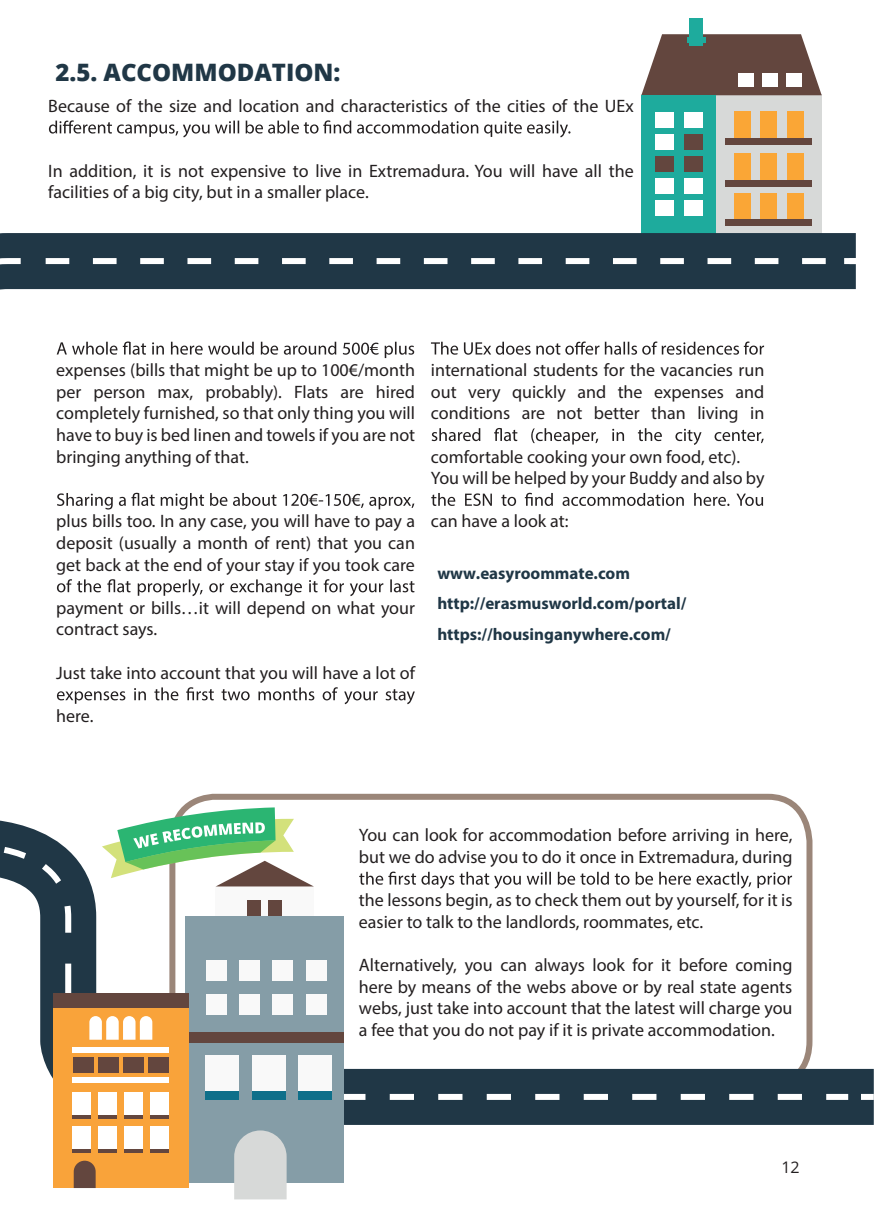
<style>
.page{position:relative;width:876px;height:1225px;background:#fff}
.page>*{position:absolute;margin:0;border:0;box-sizing:border-box;transform-origin:0 0}
.t1{font:800 24px "Open Sans";color:#203746}
.t2{font:18px/21.6px "Myriad Pro";color:#231f20}
.t3{font:700 17px/30.4px "Myriad Pro";color:#203746}
.t4{font:16px "Open Sans";color:#231f20}
</style>
<div class="page">
<div style="left:641px;top:94px;width:181px;height:187px;background:#d7d9d8"></div>
<svg style="left:641px;top:34px;width:181px;height:61px;background:#785f58"></svg>
<div style="left:641px;top:95px;width:75px;height:186px;background:#1eab9d"></div>
<div style="left:787px;top:111px;width:17px;height:28px;background:#faa636"></div>
<div style="left:761px;top:111px;width:16px;height:28px;background:#faa636"></div>
<div style="left:734px;top:111px;width:17px;height:28px;background:#faa636"></div>
<div style="left:787px;top:153px;width:17px;height:28px;background:#faa636"></div>
<div style="left:761px;top:153px;width:16px;height:28px;background:#faa636"></div>
<div style="left:734px;top:153px;width:17px;height:28px;background:#faa636"></div>
<div style="left:787px;top:193px;width:17px;height:28px;background:#faa636"></div>
<div style="left:761px;top:193px;width:16px;height:28px;background:#faa636"></div>
<div style="left:734px;top:193px;width:17px;height:28px;background:#faa636"></div>
<div style="left:684px;top:112px;width:18px;height:16px;background:#fff"></div>
<div style="left:655px;top:112px;width:18px;height:16px;background:#fff"></div>
<div style="left:684px;top:134px;width:18px;height:16px;background:#63463e"></div>
<div style="left:655px;top:134px;width:18px;height:16px;background:#fff"></div>
<div style="left:684px;top:156px;width:18px;height:16px;background:#63463e"></div>
<div style="left:655px;top:156px;width:18px;height:16px;background:#63463e"></div>
<div style="left:684px;top:179px;width:18px;height:15px;background:#fff"></div>
<div style="left:655px;top:179px;width:18px;height:15px;background:#fff"></div>
<div style="left:684px;top:201px;width:18px;height:15px;background:#fff"></div>
<div style="left:655px;top:201px;width:18px;height:15px;background:#fff"></div>
<div style="left:726px;top:138px;width:86px;height:7px;background:#63463e"></div>
<div style="left:726px;top:180px;width:86px;height:7px;background:#63463e"></div>
<div style="left:786px;top:74px;width:15px;height:13px;background:#fff"></div>
<div style="left:762px;top:74px;width:15px;height:13px;background:#fff"></div>
<div style="left:738px;top:74px;width:15px;height:13px;background:#fff"></div>
<div style="left:689px;top:19px;width:14px;height:27px;background:#1eab9d"></div>
<div style="left:687px;top:37px;width:18px;height:5px;background:#1eab9d"></div>
<svg style="left:0;top:793px;width:874px;height:332px"></svg>
<svg style="left:0;top:205px;width:856px;height:50px"></svg>
<svg style="left:0;top:840px;width:874px;height:263px"></svg>
<svg style="left:0;top:255px;width:856px;height:104px"></svg>
<div style="left:216px;top:886px;width:98px;height:69px;background:#f9f9f9"></div>
<svg style="left:102px;top:807px;width:212px;height:79px"></svg>
<div style="left:248px;top:900px;width:13px;height:26px;background:#63463e"></div>
<div style="left:269px;top:900px;width:13px;height:26px;background:#63463e"></div>
<div style="left:186px;top:916px;width:158px;height:266px;background:#859da7"></div>
<div style="left:206px;top:960px;width:21px;height:20px;background:#f9f9f9"></div>
<div style="left:239px;top:960px;width:21px;height:20px;background:#f9f9f9"></div>
<div style="left:272px;top:960px;width:21px;height:20px;background:#f9f9f9"></div>
<div style="left:306px;top:960px;width:20px;height:20px;background:#f9f9f9"></div>
<div style="left:206px;top:994px;width:21px;height:21px;background:#f9f9f9"></div>
<div style="left:239px;top:994px;width:21px;height:21px;background:#f9f9f9"></div>
<div style="left:272px;top:994px;width:21px;height:21px;background:#f9f9f9"></div>
<div style="left:306px;top:994px;width:20px;height:21px;background:#f9f9f9"></div>
<div style="left:186px;top:1031px;width:158px;height:11px;background:#63463e"></div>
<div style="left:206px;top:1055px;width:33px;height:45px;background:#f9f9f9"></div>
<div style="left:252px;top:1055px;width:33px;height:45px;background:#f9f9f9"></div>
<div style="left:298px;top:1055px;width:34px;height:45px;background:#f9f9f9"></div>
<div style="left:206px;top:1091px;width:33px;height:9px;background:#0e6f8a"></div>
<div style="left:252px;top:1091px;width:33px;height:9px;background:#0e6f8a"></div>
<div style="left:298px;top:1091px;width:34px;height:9px;background:#0e6f8a"></div>
<svg style="left:234px;top:1130px;width:53px;height:69px;background:#cfd3d3"></svg>
<div style="left:53px;top:1007px;width:135px;height:181px;background:#f9a33a"></div>
<svg style="left:89px;top:1016px;width:63px;height:23px"></svg>
<div style="left:73px;top:1047px;width:96px;height:6px;background:#fff"></div>
<div style="left:73px;top:1077px;width:96px;height:6px;background:#fff"></div>
<div style="left:73px;top:1092px;width:18px;height:26px;background:#fff"></div>
<div style="left:99px;top:1092px;width:18px;height:26px;background:#fff"></div>
<div style="left:124px;top:1092px;width:19px;height:26px;background:#fff"></div>
<div style="left:150px;top:1092px;width:19px;height:26px;background:#fff"></div>
<div style="left:73px;top:1126px;width:18px;height:27px;background:#fff"></div>
<div style="left:99px;top:1126px;width:18px;height:27px;background:#fff"></div>
<div style="left:124px;top:1126px;width:19px;height:27px;background:#fff"></div>
<div style="left:150px;top:1126px;width:19px;height:27px;background:#fff"></div>
<svg style="left:73px;top:1115px;width:18px;height:3px"></svg>
<svg style="left:99px;top:1115px;width:18px;height:3px"></svg>
<svg style="left:124px;top:1115px;width:19px;height:3px"></svg>
<svg style="left:150px;top:1115px;width:19px;height:3px"></svg>
<hr style="left:73px;top:1149px;width:18px;height:4px;background:#63463e">
<hr style="left:99px;top:1149px;width:18px;height:4px;background:#63463e">
<hr style="left:124px;top:1149px;width:19px;height:4px;background:#63463e">
<hr style="left:150px;top:1149px;width:19px;height:4px;background:#63463e">
<svg style="left:74px;top:1160px;width:22px;height:28px"></svg>
<div style="left:53px;top:992px;width:135px;height:15px;background:#63463e"></div>
<div style="left:74px;top:1057px;width:20px;height:15px;background:#63463e"></div>
<div style="left:99px;top:1057px;width:20px;height:15px;background:#63463e"></div>
<div style="left:123px;top:1057px;width:21px;height:15px;background:#63463e"></div>
<div style="left:148px;top:1057px;width:20px;height:15px;background:#63463e"></div>
<svg style="left:49px;top:120px;width:521px;height:17px"></svg>
<svg style="left:57px;top:341px;width:357px;height:17px"></svg>
<svg style="left:57px;top:493px;width:357px;height:16px"></svg>
<svg style="left:57px;top:579px;width:357px;height:17px"></svg>
<svg style="left:57px;top:687px;width:358px;height:17px"></svg>
<svg style="left:431px;top:341px;width:333px;height:14px"></svg>
<svg style="left:432px;top:428px;width:332px;height:17px"></svg>
<svg style="left:431px;top:493px;width:332px;height:13px"></svg>
<svg style="left:359px;top:871px;width:433px;height:17px"></svg>
<h1 class="t1" style="left:55px;top:54px;width:287px">2.5. ACCOMMODATION:</h1>
<p class="t2" style="left:48px;top:95px;width:587px">Because of the size and location and characteristics of the cities of the UEx</p>
<p class="t2" style="left:48px;top:159px;width:587px">In addition, it is not expensive to live in Extremadura. You will have all the facilities of a big city, but in a smaller place.</p>
<p class="t2" style="left:56px;top:359px;width:360px;text-align:justify">expenses (bills that might be up to 100€/month per person max, probably). Flats are hired completely furnished, so that only thing you will have to buy is bed linen and towels if you are not bringing anything of that.</p>
<p class="t2" style="left:56px;top:510px;width:360px;text-align:justify">plus bills too. In any case, you will have to pay a deposit (usually a month of rent) that you can get back at the end of your stay if you took care</p>
<p class="t2" style="left:56px;top:596px;width:360px">payment or bills…it will depend on what your contract says.</p>
<p class="t2" style="left:56px;top:661px;width:360px">Just take into account that you will have a lot of</p>
<p class="t2" style="left:56px;top:704px;width:39px">here.</p>
<p class="t2" style="left:431px;top:359px;width:335px;text-align:justify">international students for the vacancies run out very quickly and the expenses and conditions are not better than living in</p>
<p class="t2" style="left:431px;top:445px;width:335px">comfortable cooking your own food, etc).<br>You will be helped by your Buddy and also by</p>
<p class="t2" style="left:431px;top:510px;width:139px">can have a look at:</p>
<p class="t3" style="left:437px;top:557px;width:250px">www.easyroommate.com http://erasmusworld.com/portal/ https://housinganywhere.com/</p>
<p class="t2" style="left:359px;top:824px;width:435px">You can look for accommodation before arriving in here, but we do advise you to do it once in Extremadura, during</p>
<p class="t2" style="left:359px;top:889px;width:435px">the lessons begin, as to check them out by yourself, for it is easier to talk to the landlords, roommates, etc.</p>
<p class="t2" style="left:359px;top:954px;width:435px;text-align:justify">Alternatively, you can always look for it before coming here by means of the webs above or by real state agents webs, just take into account that the latest will charge you a fee that you do not pay if it is private accommodation.</p>
<p class="t4" style="left:781px;top:1156px;width:20px">12</p>
</div>
